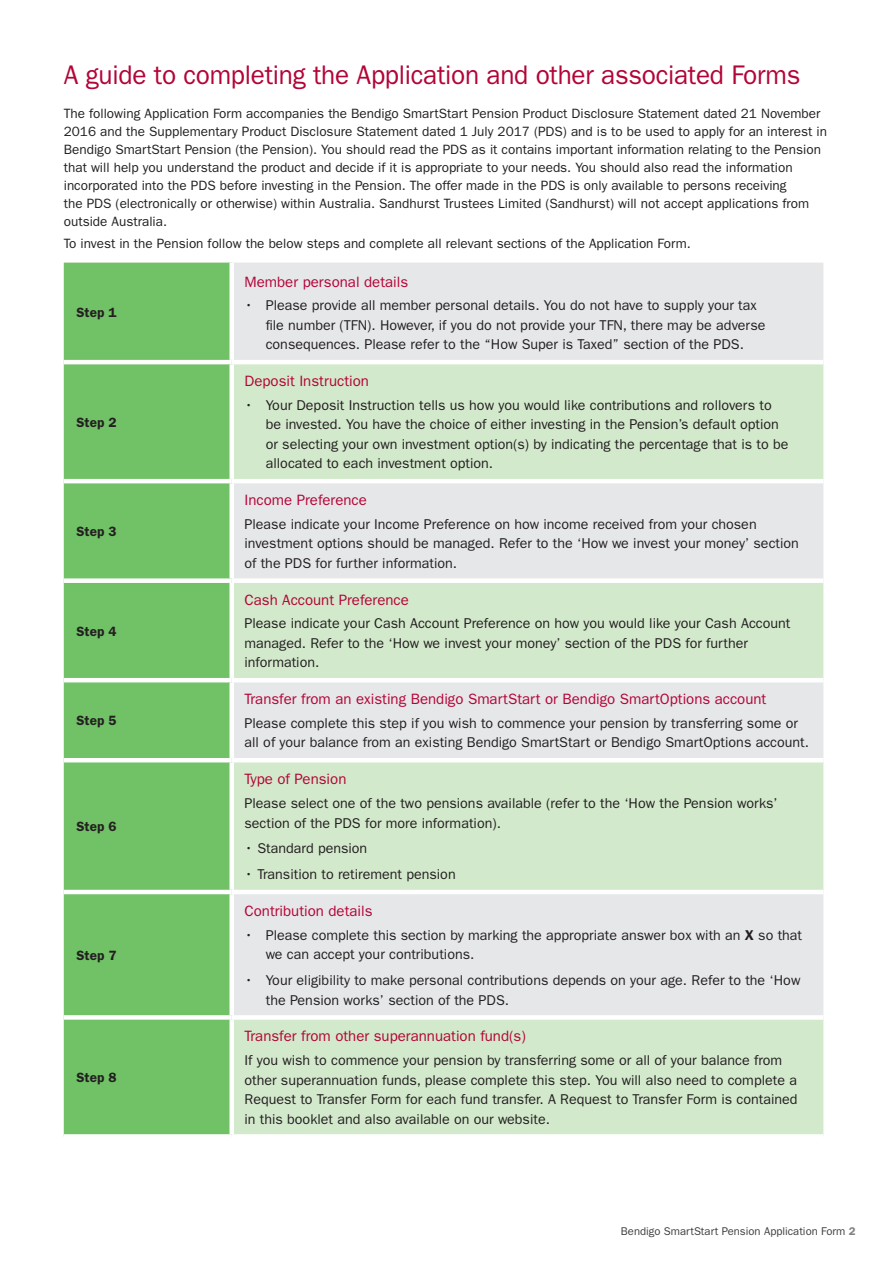
<style>
.page{position:relative;width:893px;height:1263px;background:#fff}
.page>*{position:absolute;margin:0;border:0;box-sizing:border-box;transform-origin:0 0}
.t1{font:27px "Franklin Gothic";letter-spacing:-.01em;color:#b30437}
.t2{font:15px "Franklin Gothic";color:#b30437}
.t3{font:14.25px/19.5px "Franklin Gothic";color:#231f20}
.t4{font:13.5px/18px "Franklin Gothic";color:#231f20}
.t5{font:600 13.5px "Franklin Gothic";color:#231f20}
.t6{font:11.25px "Franklin Gothic";color:#3e3e3f}
.s1{font-weight:600}
.s2{font-weight:600;color:#808285}
</style>
<div class="page">
<div style="left:64px;top:263px;width:165px;height:871px;background:#71c167"></div>
<div style="left:234px;top:263px;width:589px;height:97px;background:#e6e7e9"></div>
<svg style="left:234px;top:364px;width:589px;height:770px;background:#dae8d7"></svg>
<hr style="left:64px;top:360px;width:168px;height:4px;background:#fff">
<hr style="left:64px;top:479px;width:168px;height:4px;background:#fff">
<hr style="left:232px;top:479px;width:591px;height:4px;background:#fff">
<div style="left:64px;top:578px;width:168px;height:5px;background:#fff"></div>
<div style="left:232px;top:578px;width:591px;height:5px;background:#fff"></div>
<hr style="left:64px;top:678px;width:168px;height:4px;background:#fff">
<hr style="left:232px;top:678px;width:591px;height:4px;background:#fff">
<hr style="left:64px;top:758px;width:168px;height:4px;background:#fff">
<hr style="left:232px;top:758px;width:591px;height:4px;background:#fff">
<hr style="left:64px;top:890px;width:168px;height:4px;background:#fff">
<hr style="left:232px;top:890px;width:591px;height:4px;background:#fff">
<div style="left:64px;top:1015px;width:168px;height:5px;background:#fff"></div>
<div style="left:232px;top:1015px;width:591px;height:5px;background:#fff"></div>
<h1 class="t1" style="left:64px;top:59px;width:738px">A guide to completing the Application and other associated Forms</h1>
<p class="t4" style="left:64px;top:104px;width:765px">The following Application Form accompanies the Bendigo SmartStart Pension Product Disclosure Statement dated 21 November 2016 and the Supplementary Product Disclosure Statement dated 1 July 2017 (PDS) and is to be used to apply for an interest in Bendigo SmartStart Pension (the Pension). You should read the PDS as it contains important information relating to the Pension that will help you understand the product and decide if it is appropriate to your needs. You should also read the information incorporated into the PDS before investing in the Pension. The offer made in the PDS is only available to persons receiving<br>the PDS (electronically or otherwise) within Australia. Sandhurst Trustees Limited (Sandhurst) will not accept applications from outside Australia.</p>
<p class="t4" style="left:64px;top:235px;width:628px">To invest in the Pension follow the below steps and complete all relevant sections of the Application Form.</p>
<p class="t5" style="left:77px;top:305px;width:41px">Step 1</p>
<p class="t5" style="left:77px;top:414px;width:41px">Step 2</p>
<p class="t5" style="left:77px;top:523px;width:41px">Step 3</p>
<p class="t5" style="left:77px;top:623px;width:41px">Step 4</p>
<p class="t5" style="left:77px;top:713px;width:41px">Step 5</p>
<p class="t5" style="left:77px;top:818px;width:41px">Step 6</p>
<p class="t5" style="left:77px;top:947px;width:41px">Step 7</p>
<p class="t5" style="left:77px;top:1069px;width:41px">Step 8</p>
<p class="t2" style="left:244px;top:273px;width:165px">Member personal details</p>
<p class="t3" style="left:266px;top:296px;width:501px;text-indent:-21px">• Please provide all member personal details. You do not have to supply your tax file number (TFN). However, if you do not provide your TFN, there may be adverse consequences. Please refer to the “How Super is Taxed” section of the PDS.</p>
<p class="t2" style="left:244px;top:372px;width:126px">Deposit Instruction</p>
<p class="t3" style="left:266px;top:395px;width:524px;text-indent:-21px">• Your Deposit Instruction tells us how you would like contributions and rollovers to be invested. You have the choice of either investing in the Pension’s default option or selecting your own investment option(s) by indicating the percentage that is to be allocated to each investment option.</p>
<p class="t2" style="left:244px;top:491px;width:124px">Income Preference</p>
<p class="t3" style="left:244px;top:514px;width:556px">Please indicate your Income Preference on how income received from your chosen investment options should be managed. Refer to the ‘How we invest your money’ section of the PDS for further information.</p>
<p class="t2" style="left:244px;top:591px;width:166px">Cash Account Preference</p>
<p class="t3" style="left:244px;top:614px;width:547px">Please indicate your Cash Account Preference on how you would like your Cash Account managed. Refer to the ‘How we invest your money’ section of the PDS for further information.</p>
<p class="t2" style="left:244px;top:690px;width:523px">Transfer from an existing Bendigo SmartStart or Bendigo SmartOptions account</p>
<p class="t3" style="left:244px;top:713px;width:566px">Please complete this step if you wish to commence your pension by transferring some or all of your balance from an existing Bendigo SmartStart or Bendigo SmartOptions account.</p>
<p class="t2" style="left:244px;top:770px;width:103px">Type of Pension</p>
<p class="t3" style="left:244px;top:793px;width:535px">Please select one of the two pensions available (refer to the ‘How the Pension works’ section of the PDS for more information).</p>
<p class="t3" style="left:244px;top:839px;width:124px">• Standard pension</p>
<p class="t3" style="left:244px;top:865px;width:213px">• Transition to retirement pension</p>
<p class="t2" style="left:244px;top:902px;width:130px">Contribution details</p>
<p class="t3" style="left:266px;top:925px;width:538px;text-indent:-21px">• Please complete this section by marking the appropriate answer box with an <span class="s1">X</span> so that we can accept your contributions.</p>
<p class="t3" style="left:266px;top:971px;width:536px;text-indent:-21px">• Your eligibility to make personal contributions depends on your age. Refer to the ‘How the Pension works’ section of the PDS.</p>
<p class="t2" style="left:244px;top:1028px;width:283px">Transfer from other superannuation fund(s)</p>
<p class="t3" style="left:244px;top:1051px;width:555px">If you wish to commence your pension by transferring some or all of your balance from other superannuation funds, please complete this step. You will also need to complete a Request to Transfer Form for each fund transfer. A Request to Transfer Form is contained in this booklet and also available on our website.</p>
<p class="t6" style="left:621px;top:1224px;width:236px">Bendigo SmartStart Pension Application Form <span class="s2">2</span></p>
</div>
